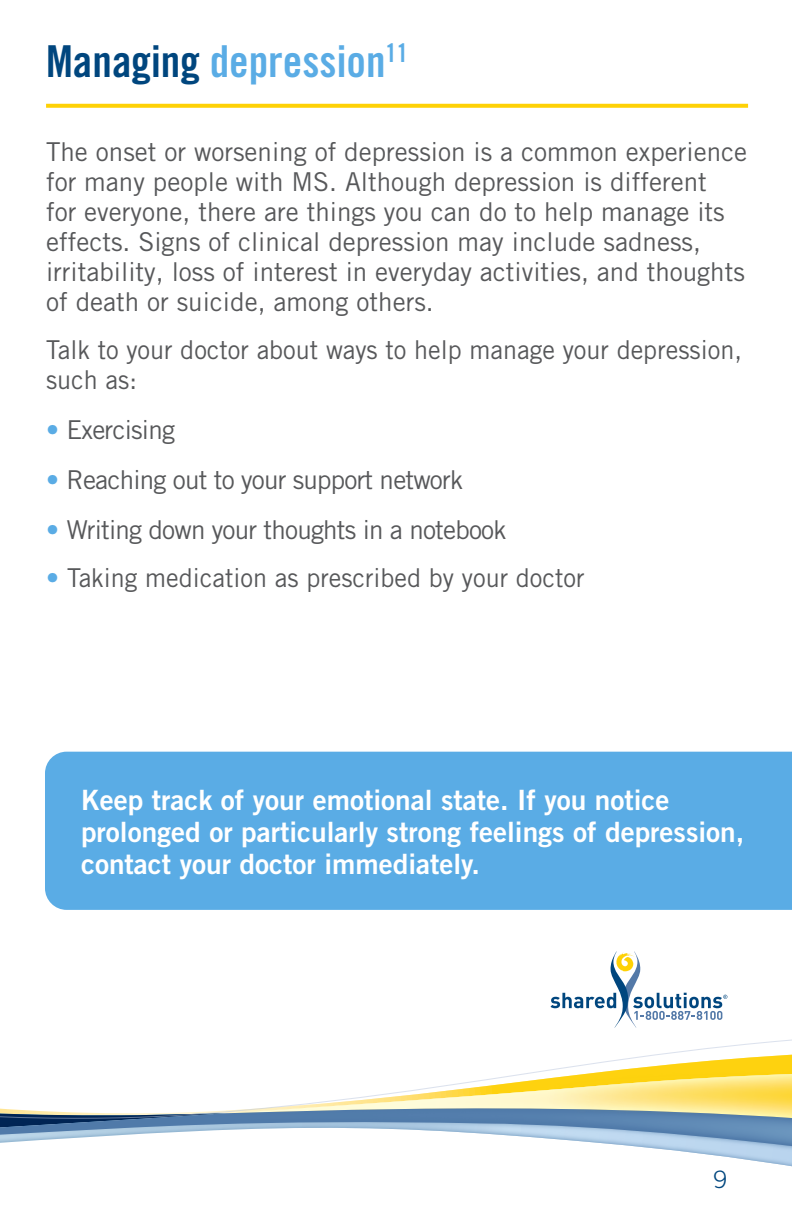
<style>
.page{position:relative;width:792px;height:1224px;background:#fff}
.page>*{position:absolute;margin:0;border:0;box-sizing:border-box;transform-origin:0 0}
.t1{font:44px "Trade Gothic LT Std Bd Cn 20";color:#5aace5}
.t2{font:28px/32px "Trade Gothic LT Std Bd 2";color:#fff}
.t3{font:26px/30px "Trade Gothic LT Std";color:#57585a}
.t4{font:26px "Trade Gothic LT Std";letter-spacing:-.03em;color:#57585a}
.t5{font:300 24px "Trade Gothic LT Std";color:#00467e}
.s1{color:#00467e}
.s2{color:#5aace5}
</style>
<div class="page">
<svg style="left:0;top:951px;width:635px;height:192px"></svg>
<img style="left:478px;top:963px;width:314px;height:204px">
<svg style="left:551px;top:952px;width:176px;height:76px"></svg>
<div style="left:45px;top:752px;width:747px;height:158px;background:#5aace5"></div>
<svg style="left:46px;top:104px;width:702px;height:4px;background:#fed313"></svg>
<h1 class="t1" style="left:46px;top:34px;width:364px"><span class="s1">Managing</span> depression<sup>11</sup></h1>
<p class="t3" style="left:46px;top:136px;width:703px">The onset or worsening of depression is a common experience for many people with MS. Although depression is different<br>for everyone, there are things you can do to help manage its effects. Signs of clinical depression may include sadness, irritability, loss of interest in everyday activities, and thoughts of death or suicide, among others.</p>
<p class="t3" style="left:46px;top:334px;width:697px">Talk to your doctor about ways to help manage your depression, such as:</p>
<p class="t4" style="left:46px;top:414px;width:130px"><span class="s2">•</span> Exercising</p>
<p class="t4" style="left:46px;top:464px;width:419px"><span class="s2">•</span> Reaching out to your support network</p>
<p class="t4" style="left:46px;top:514px;width:462px"><span class="s2">•</span> Writing down your thoughts in a notebook</p>
<p class="t3" style="left:46px;top:562px;width:540px"><span class="s2">•</span> Taking medication as prescribed by your doctor</p>
<p class="t2" style="left:81px;top:783px;width:665px">Keep track of your emotional state. If you notice prolonged or particularly strong feelings of depression, contact your doctor immediately.</p>
<p class="t5" style="left:714px;top:1165px;width:15px">9</p>
</div>
